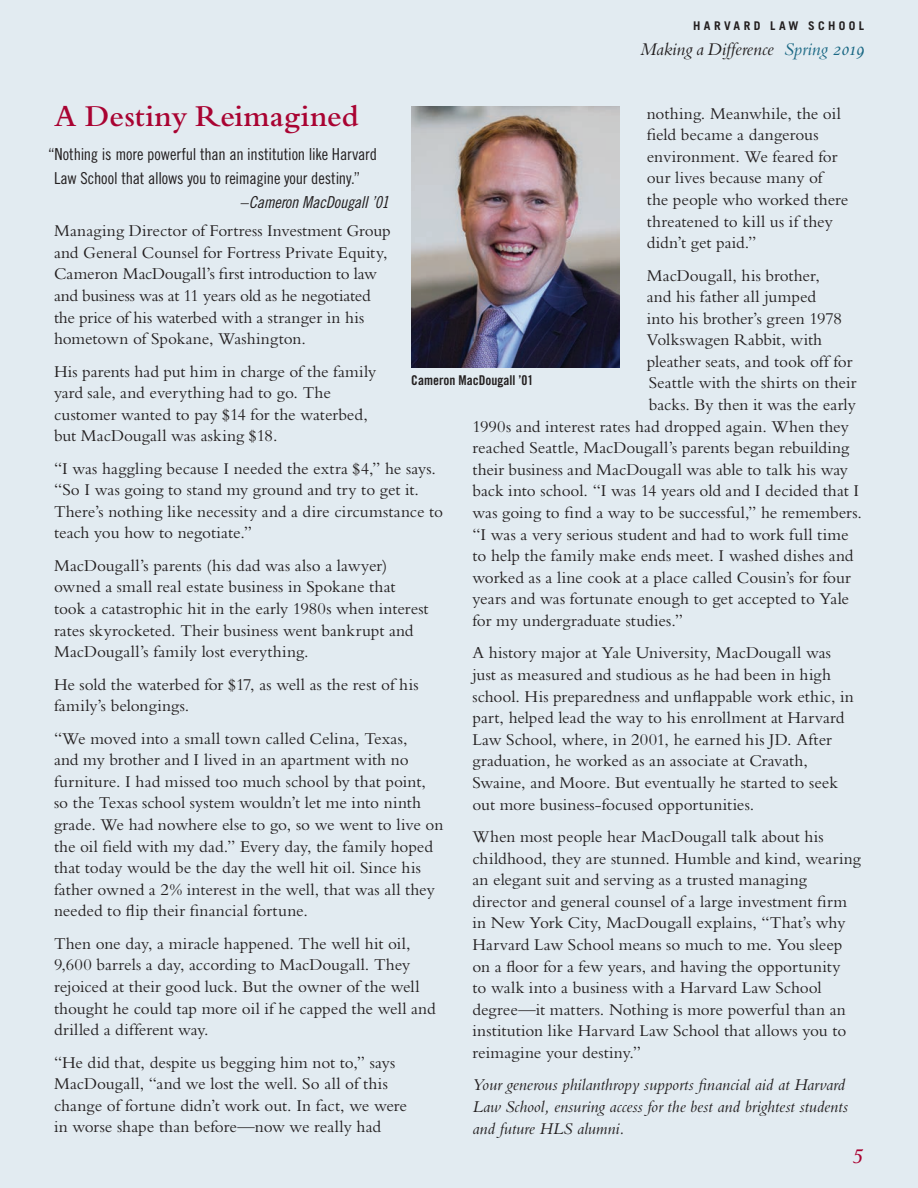
<style>
.page{position:relative;width:918px;height:1188px;background:#e2ebf1}
.page>*{position:absolute;margin:0;border:0;box-sizing:border-box;transform-origin:0 0}
.t1{font:600 31.5px "Bembo";letter-spacing:.005em;color:#a90332}
.t2{font:italic 30px "Weiss";color:#a90332}
.t3{font:italic 18.75px "Bembo";color:#231f20}
.t4{font:17.25px/21.6px "Bembo";color:#231f20}
.t5{font:italic 17.25px/21.6px "Bembo";color:#231f20}
.t6{font:16.5px/24px "Trade Gothic Cond Eighteen";letter-spacing:-.01em;color:#231f20}
.t7{font:16.5px "Trade Gothic Cond Eighteen Obl";letter-spacing:-.015em;color:#231f20}
.t8{font:13.5px "Trade Gothic Bold Cond Twenty";color:#231f20}
.t9{font:700 12px "Trade Gothic";letter-spacing:.275em;color:#231f20}
.s1{color:#1a6884}
.s2{font-family:"Bembo Italic Os F";font-style:normal;font-size:19.5px;color:#1a6884}
</style>
<div class="page">
<img style="left:411px;top:106px;width:209px;height:262px">
<p class="t9" style="left:693px;top:19px;width:172px">HARVARD LAW SCHOOL</p>
<p class="t3" style="left:640px;top:38px;width:225px">Making a Difference <span class="s1">Spring</span> <span class="s2">2019</span></p>
<h1 class="t1" style="left:54px;top:98px;width:306px">A Destiny Reimagined</h1>
<p class="t4" style="left:647px;top:102px;width:203px">nothing. Meanwhile, the oil field became a dangerous environment. We feared for our lives because many of the people who worked there threatened to kill us if they didn’t get paid.”</p>
<p class="t4" style="left:647px;top:264px;width:175px">MacDougall, his brother,</p>
<p class="t4" style="left:647px;top:286px;width:171px">and his father all jumped</p>
<p class="t4" style="left:647px;top:307px;width:197px">into his brother’s green 1978</p>
<p class="t4" style="left:647px;top:329px;width:177px">Volkswagen Rabbit, with</p>
<p class="t4" style="left:647px;top:350px;width:207px">pleather seats, and took off for</p>
<p class="t4" style="left:649px;top:372px;width:209px">Seattle with the shirts on their</p>
<p class="t4" style="left:649px;top:394px;width:208px">backs. By then it was the early</p>
<p class="t4" style="left:473px;top:415px;width:378px">1990s and interest rates had dropped again. When they</p>
<p class="t4" style="left:473px;top:437px;width:378px">reached Seattle, MacDougall’s parents began rebuilding</p>
<p class="t4" style="left:473px;top:458px;width:377px">their business and MacDougall was able to talk his way</p>
<p class="t4" style="left:473px;top:480px;width:388px">back into school. “I was 14 years old and I decided that I</p>
<p class="t4" style="left:473px;top:502px;width:391px">was going to find a way to be successful,” he remembers.</p>
<p class="t4" style="left:473px;top:523px;width:378px">“I was a very serious student and had to work full time</p>
<p class="t4" style="left:473px;top:545px;width:383px">to help the family make ends meet. I washed dishes and</p>
<p class="t4" style="left:473px;top:566px;width:380px">worked as a line cook at a place called Cousin’s for four</p>
<p class="t4" style="left:473px;top:588px;width:378px">years and was fortunate enough to get accepted to Yale</p>
<p class="t4" style="left:473px;top:610px;width:212px">for my undergraduate studies.”</p>
<p class="t4" style="left:473px;top:642px;width:383px">A history major at Yale University, MacDougall was just as measured and studious as he had been in high school. His preparedness and unflappable work ethic, in part, helped lead the way to his enrollment at Harvard Law School, where, in 2001, he earned his JD. After graduation, he worked as an associate at Cravath, Swaine, and Moore. But eventually he started to seek out more business-focused opportunities.</p>
<p class="t4" style="left:473px;top:826px;width:390px">When most people hear MacDougall talk about his childhood, they are stunned. Humble and kind, wearing an elegant suit and serving as a trusted managing director and general counsel of a large investment firm in New York City, MacDougall explains, “That’s why Harvard Law School means so much to me. You sleep on a floor for a few years, and having the opportunity<br>to walk into a business with a Harvard Law School degree—it matters. Nothing is more powerful than an institution like Harvard Law School that allows you to reimagine your destiny.”</p>
<p class="t5" style="left:473px;top:1074px;width:377px">Your generous philanthropy supports financial aid at Harvard<br>Law School, ensuring access for the best and brightest students and future HLS alumni.</p>
<p class="t6" style="left:54px;top:142px;width:325px;text-indent:-6px">“Nothing is more powerful than an institution like Harvard<br>Law School that allows you to reimagine your destiny.”</p>
<p class="t7" style="left:240px;top:192px;width:150px">–Cameron MacDougall ’01</p>
<p class="t4" style="left:54px;top:220px;width:338px">Managing Director of Fortress Investment Group and General Counsel for Fortress Private Equity, Cameron MacDougall’s first introduction to law and business was at 11 years old as he negotiated the price of his waterbed with a stranger in his hometown of Spokane, Washington.</p>
<p class="t4" style="left:54px;top:360px;width:324px">His parents had put him in charge of the family yard sale, and everything had to go. The customer wanted to pay $14 for the waterbed, but MacDougall was asking $18.</p>
<p class="t4" style="left:54px;top:457px;width:391px">“I was haggling because I needed the extra $4,” he says. “So I was going to stand my ground and try to get it.<br>There’s nothing like necessity and a dire circumstance to teach you how to negotiate.”</p>
<p class="t4" style="left:54px;top:554px;width:376px">MacDougall’s parents (his dad was also a lawyer) owned a small real estate business in Spokane that took a catastrophic hit in the early 1980s when interest rates skyrocketed. Their business went bankrupt and MacDougall’s family lost everything.</p>
<p class="t4" style="left:54px;top:673px;width:366px">He sold the waterbed for $17, as well as the rest of his family’s belongings.</p>
<p class="t4" style="left:54px;top:727px;width:391px">“We moved into a small town called Celina, Texas,<br>and my brother and I lived in an apartment with no furniture. I had missed too much school by that point, so the Texas school system wouldn’t let me into ninth grade. We had nowhere else to go, so we went to live on the oil field with my dad.” Every day, the family hoped that today would be the day the well hit oil. Since his father owned a 2% interest in the well, that was all they needed to flip their financial fortune.</p>
<p class="t4" style="left:54px;top:932px;width:383px">Then one day, a miracle happened. The well hit oil, 9,600 barrels a day, according to MacDougall. They rejoiced at their good luck. But the owner of the well thought he could tap more oil if he capped the well and drilled a different way.</p>
<p class="t4" style="left:54px;top:1051px;width:355px">“He did that, despite us begging him not to,” says MacDougall, “and we lost the well. So all of this change of fortune didn’t work out. In fact, we were in worse shape than before—now we really had</p>
<p class="t8" style="left:411px;top:372px;width:124px">Cameron MacDougall ’01</p>
<h2 class="t2" style="left:851px;top:1136px;width:15px">5</h2>
</div>
